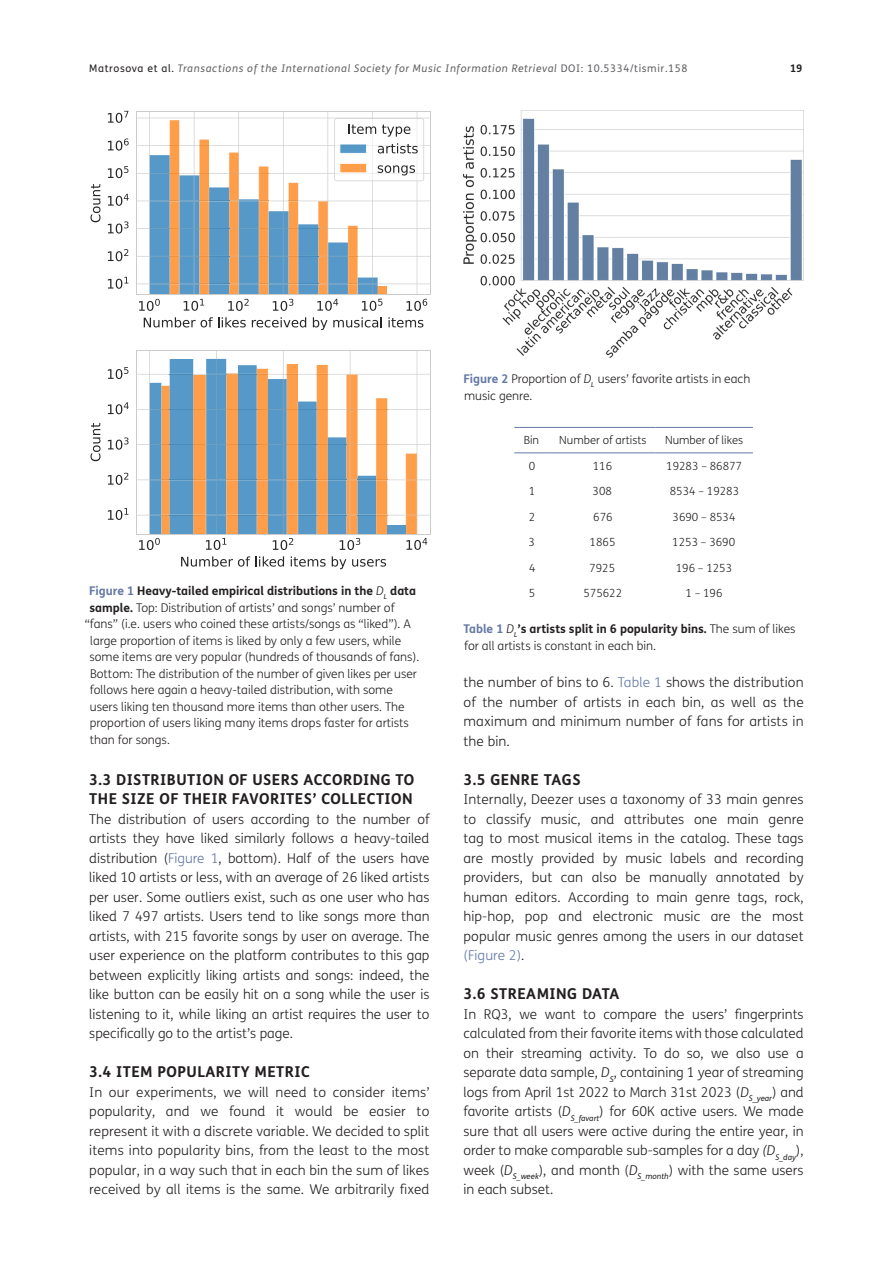
<style>
.page{position:relative;width:893px;height:1263px;background:#fff}
.page>*{position:absolute;margin:0;border:0;box-sizing:border-box;transform-origin:0 0}
.t1{font:700 15px/19.5px "FS Me";letter-spacing:.03em;color:#231f20}
.Body_Copy_-_1st_Para{font:300 13.5px/19.5px "FS Me";letter-spacing:.005em;color:#231f20;text-align:justify}
.Figure_copy{font:300 12px/16.5px "FS Me";color:#231f20}
.Figure_copy-2{font:700 12px "FS Me";color:#231f20}
.Table_Copy{font:300 11.25px "FS Me";color:#231f20}
.t2{font:italic 10.5px "FS Me";letter-spacing:.06em;color:#636366}
.t3{font:700 10.5px "FS Me";color:#231f20}
.s1{font-style:normal;color:#231f20}
.s2{font-style:normal}
.s3{color:#6579a5}
.s4{font-weight:300;font-style:italic}
.s5{font-weight:700}
.s6{font-weight:700;color:#6579a5}
.s7{font-style:italic}
</style>
<div class="page">
<svg style="left:144px;top:317px;width:102px;height:10px"></svg>
<svg style="left:252px;top:317px;width:54px;height:10px"></svg>
<svg style="left:313px;top:317px;width:14px;height:13px"></svg>
<svg style="left:333px;top:317px;width:49px;height:10px"></svg>
<svg style="left:388px;top:317px;width:35px;height:10px"></svg>
<svg style="left:108px;top:277px;width:20px;height:12px"></svg>
<svg style="left:108px;top:249px;width:20px;height:12px"></svg>
<svg style="left:108px;top:221px;width:21px;height:13px"></svg>
<svg style="left:108px;top:194px;width:21px;height:12px"></svg>
<svg style="left:108px;top:166px;width:20px;height:12px"></svg>
<svg style="left:108px;top:138px;width:21px;height:13px"></svg>
<svg style="left:108px;top:111px;width:20px;height:12px"></svg>
<svg style="left:91px;top:184px;width:9px;height:38px"></svg>
<hr style="left:430px;top:112px;width:1px;height:183px;background:#ccc">
<svg style="left:136px;top:112px;width:294px;height:199px"></svg>
<svg style="left:181px;top:556px;width:103px;height:11px"></svg>
<svg style="left:291px;top:556px;width:35px;height:11px"></svg>
<svg style="left:332px;top:556px;width:14px;height:13px"></svg>
<svg style="left:352px;top:559px;width:34px;height:8px"></svg>
<svg style="left:108px;top:508px;width:20px;height:12px"></svg>
<svg style="left:108px;top:473px;width:20px;height:12px"></svg>
<svg style="left:108px;top:437px;width:21px;height:13px"></svg>
<svg style="left:108px;top:402px;width:21px;height:12px"></svg>
<svg style="left:108px;top:367px;width:20px;height:12px"></svg>
<svg style="left:91px;top:423px;width:9px;height:38px"></svg>
<svg style="left:137px;top:351px;width:293px;height:199px"></svg>
<hr style="left:136px;top:350px;width:1px;height:184px;background:#ccc">
<hr style="left:430px;top:350px;width:1px;height:184px;background:#ccc">
<hr style="left:136px;top:534px;width:294px;height:1px;background:#ccc">
<hr style="left:136px;top:350px;width:294px;height:1px;background:#ccc">
<img style="left:463px;top:110px;width:341px;height:247px">
<hr style="left:514px;top:427px;width:36px;height:1px;background:#6579a5">
<hr style="left:550px;top:427px;width:106px;height:1px;background:#6579a5">
<hr style="left:656px;top:427px;width:97px;height:1px;background:#6579a5">
<hr style="left:514px;top:452px;width:36px;height:1px;background:#6579a5">
<hr style="left:550px;top:452px;width:106px;height:1px;background:#6579a5">
<hr style="left:656px;top:452px;width:97px;height:1px;background:#6579a5">
<p class="t2" style="left:89px;top:62px;width:600px"><span class="s1">Matrosova et al.</span> Transactions of the International Society for Music Information Retrieval <span class="s2">DOI: 10.5334/tismir.158</span></p>
<p class="t3" style="left:790px;top:61px;width:14px">19</p>
<p class="Figure_copy-2" style="left:89px;top:583px;width:328px"><span class="s3">Figure 1</span> Heavy-tailed empirical distributions in the <span class="s4">D</span><sub>L</sub> data</p>
<p class="Figure_copy" style="left:90px;top:600px;width:307px"><span class="s5">sample.</span> Top: Distribution of artists’ and songs’ number of</p>
<p class="Figure_copy" style="left:85px;top:616px;width:328px">“fans” (i.e. users who coined these artists/songs as “liked”). A</p>
<p class="Figure_copy" style="left:90px;top:633px;width:312px">large proportion of items is liked by only a few users, while</p>
<p class="Figure_copy" style="left:89px;top:649px;width:331px">some items are very popular (hundreds of thousands of fans).</p>
<p class="Figure_copy" style="left:90px;top:666px;width:329px">Bottom: The distribution of the number of given likes per user</p>
<p class="Figure_copy" style="left:90px;top:682px;width:305px">follows here again a heavy-tailed distribution, with some</p>
<p class="Figure_copy" style="left:90px;top:699px;width:317px">users liking ten thousand more items than other users. The</p>
<p class="Figure_copy" style="left:90px;top:715px;width:321px">proportion of users liking many items drops faster for artists</p>
<p class="Figure_copy" style="left:90px;top:732px;width:82px">than for songs.</p>
<h2 class="t1" style="left:89px;top:770px;width:327px">3.3 DISTRIBUTION OF USERS ACCORDING TO<br>THE SIZE OF THEIR FAVORITES’ COLLECTION</h2>
<p class="Body_Copy_-_1st_Para" style="left:89px;top:809px;width:342px">The distribution of users according to the number of artists they have liked similarly follows a heavy-tailed distribution (<span class="s3">Figure 1</span>, bottom). Half of the users have liked 10 artists or less, with an average of 26 liked artists per user. Some outliers exist, such as one user who has liked 7 497 artists. Users tend to like songs more than artists, with 215 favorite songs by user on average. The user experience on the platform contributes to this gap between explicitly liking artists and songs: indeed, the like button can be easily hit on a song while the user is listening to it, while liking an artist requires the user to specifically go to the artist’s page.</p>
<h2 class="t1" style="left:89px;top:1062px;width:222px">3.4 ITEM POPULARITY METRIC</h2>
<p class="Body_Copy_-_1st_Para" style="left:89px;top:1082px;width:342px">In our experiments, we will need to consider items’ popularity, and we found it would be easier to represent it with a discrete variable. We decided to split items into popularity bins, from the least to the most popular, in a way such that in each bin the sum of likes received by all items is the same. We arbitrarily fixed</p>
<p class="Figure_copy" style="left:463px;top:371px;width:288px"><span class="s6">Figure 2</span> Proportion of <span class="s7">D</span><sub>L</sub> users’ favorite artists in each music genre.</p>
<p class="Table_Copy" style="left:524px;top:434px;width:17px">Bin</p>
<p class="Table_Copy" style="left:559px;top:434px;width:89px">Number of artists</p>
<p class="Table_Copy" style="left:665px;top:434px;width:80px">Number of likes</p>
<p class="Table_Copy" style="left:529px;top:459px;width:8px">0</p>
<p class="Table_Copy" style="left:593px;top:459px;width:21px">116</p>
<p class="Table_Copy" style="left:666px;top:459px;width:77px">19283 – 86877</p>
<p class="Table_Copy" style="left:529px;top:485px;width:8px">1</p>
<p class="Table_Copy" style="left:593px;top:485px;width:21px">308</p>
<p class="Table_Copy" style="left:670px;top:485px;width:71px">8534 – 19283</p>
<p class="Table_Copy" style="left:529px;top:510px;width:8px">2</p>
<p class="Table_Copy" style="left:593px;top:510px;width:21px">676</p>
<p class="Table_Copy" style="left:673px;top:510px;width:64px">3690 – 8534</p>
<p class="Table_Copy" style="left:529px;top:536px;width:8px">3</p>
<p class="Table_Copy" style="left:590px;top:536px;width:27px">1865</p>
<p class="Table_Copy" style="left:672px;top:536px;width:64px">1253 – 3690</p>
<p class="Table_Copy" style="left:529px;top:561px;width:8px">4</p>
<p class="Table_Copy" style="left:589px;top:561px;width:27px">7925</p>
<p class="Table_Copy" style="left:676px;top:561px;width:58px">196 – 1253</p>
<p class="Table_Copy" style="left:529px;top:587px;width:8px">5</p>
<p class="Table_Copy" style="left:583px;top:587px;width:40px">575622</p>
<p class="Table_Copy" style="left:685px;top:587px;width:39px">1 – 196</p>
<p class="Figure_copy" style="left:464px;top:621px;width:334px"><span class="s6">Table 1</span> <span class="s7">D</span><sub>L</sub><span class="s5">’s artists split in 6 popularity bins.</span> The sum of likes for all artists is constant in each bin.</p>
<p class="Body_Copy_-_1st_Para" style="left:463px;top:673px;width:342px">the number of bins to 6. <span class="s3">Table 1</span> shows the distribution of the number of artists in each bin, as well as the maximum and minimum number of fans for artists in the bin.</p>
<h2 class="t1" style="left:463px;top:770px;width:119px">3.5 GENRE TAGS</h2>
<p class="Body_Copy_-_1st_Para" style="left:463px;top:790px;width:342px">Internally, Deezer uses a taxonomy of 33 main genres to classify music, and attributes one main genre tag to most musical items in the catalog. These tags are mostly provided by music labels and recording providers, but can also be manually annotated by human editors. According to main genre tags, rock, hip-hop, pop and electronic music are the most popular music genres among the users in our dataset <span class="s3">(Figure 2)</span>.</p>
<h2 class="t1" style="left:463px;top:984px;width:158px">3.6 STREAMING DATA</h2>
<p class="Body_Copy_-_1st_Para" style="left:463px;top:1004px;width:342px">In RQ3, we want to compare the users’ fingerprints calculated from their favorite items with those calculated on their streaming activity. To do so, we also use a separate data sample, <span class="s7">D</span><sub>S</sub>, containing 1 year of streaming logs from April 1st 2022 to March 31st 2023 (<span class="s7">D</span><sub>S_year</sub>) and favorite artists (<span class="s7">D</span><sub>S_favart</sub>) for 60K active users. We made sure that all users were active during the entire year, in order to make comparable sub-samples for a day <span class="s7">(D</span><sub>S_day</sub>), week (<span class="s7">D</span><sub>S_week</sub>), and month (<span class="s7">D</span><sub>S_month</sub>) with the same users in each subset.</p>
</div>
